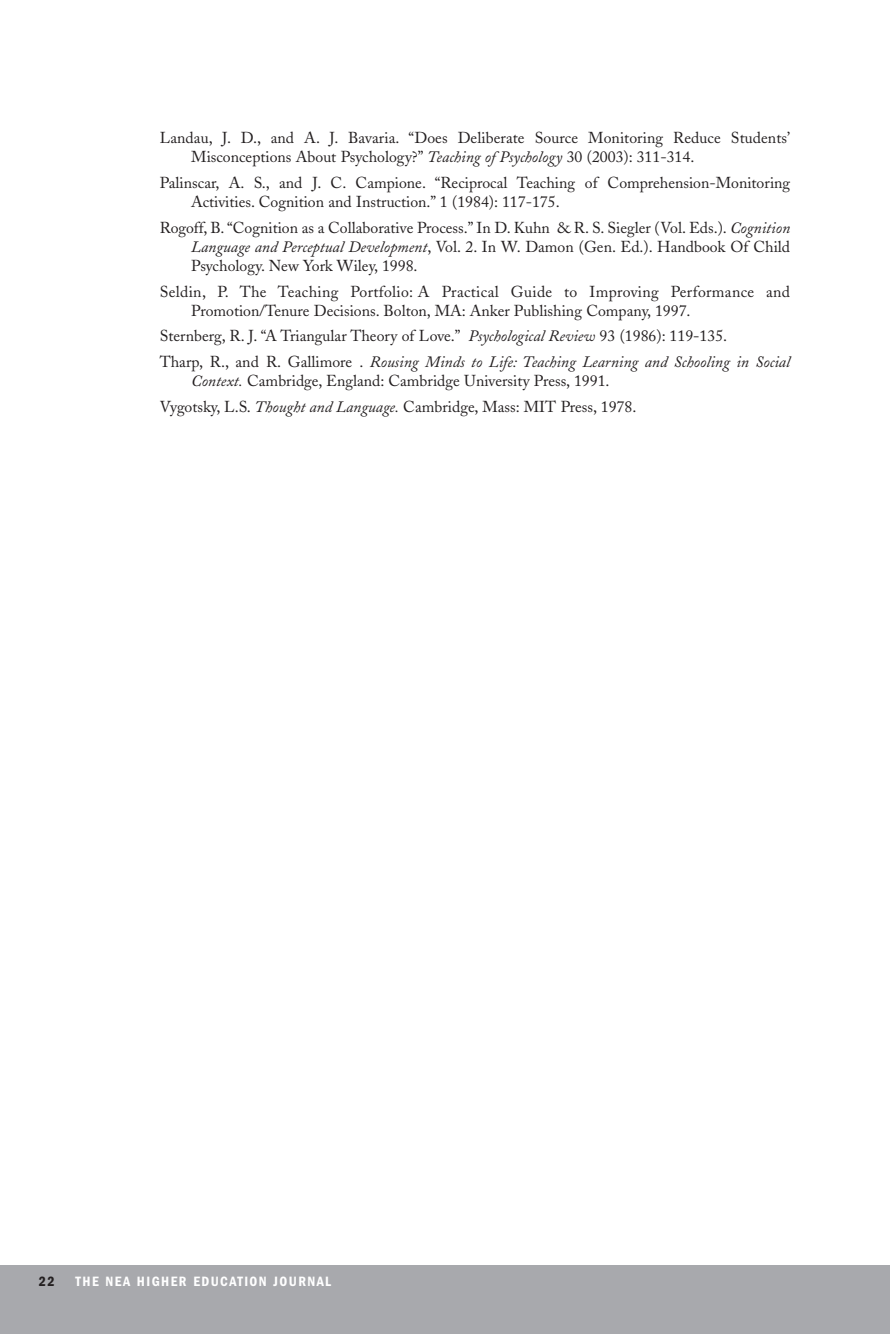
<style>
.page{position:relative;width:890px;height:1334px;background:#fff}
.page>*{position:absolute;margin:0;border:0;box-sizing:border-box;transform-origin:0 0}
.t1{font:15.75px/19.2px "Adobe Caslon";color:#231f20}
.t2{font:600 condensed 14px "Franklin Gothic";letter-spacing:.1em;color:#fff}
.t3{font:600 condensed 14px "Franklin Gothic";color:#231f20}
.s1{font-style:italic}
</style>
<div class="page">
<div style="left:0;top:1265px;width:889px;height:69px;background:#a8a9ad"></div>
<p class="t1" style="left:191px;top:130px;width:600px;text-indent:-32px">Landau, J. D., and A. J. Bavaria. “Does Deliberate Source Monitoring Reduce Students’<br>Misconceptions About Psychology?” <span class="s1">Teaching of Psychology</span> 30 (2003): 311-314.</p>
<p class="t1" style="left:191px;top:175px;width:600px;text-indent:-32px">Palinscar, A. S., and J. C. Campione. “Reciprocal Teaching of Comprehension-Monitoring<br>Activities. Cognition and Instruction.” 1 (1984): 117-175.</p>
<p class="t1" style="left:191px;top:219px;width:600px;text-align:justify;text-indent:-32px">Rogoff, B. “Cognition as a Collaborative Process.” In D. Kuhn &amp; R. S. Siegler (Vol. Eds.). <span class="s1">Cognition Language and Perceptual Development</span>, Vol. 2. In W. Damon (Gen. Ed.). Handbook Of Child Psychology. New York Wiley, 1998.</p>
<p class="t1" style="left:191px;top:283px;width:600px;text-indent:-32px">Seldin, P. The Teaching Portfolio: A Practical Guide to Improving Performance and<br>Promotion/Tenure Decisions. Bolton, MA: Anker Publishing Company, 1997.</p>
<p class="t1" style="left:160px;top:325px;width:631px;line-height:25.6px">Sternberg, R. J. “A Triangular Theory of Love.” <span class="s1">Psychological Review</span> 93 (1986): 119-135.<br>Tharp, R., and R. Gallimore . <span class="s1">Rousing Minds to Life: Teaching Learning and Schooling in Social</span></p>
<p class="t1" style="left:160px;top:370px;width:478px;line-height:25.6px;text-align:center"><span class="s1">Context.</span> Cambridge, England: Cambridge University Press, 1991.<br>Vygotsky, L.S. <span class="s1">Thought and Language.</span> Cambridge, Mass: MIT Press, 1978.</p>
<p class="t3" style="left:39px;top:1276px;width:17px">22</p>
<p class="t2" style="left:76px;top:1276px;width:257px">THE NEA HIGHER EDUCATION JOURNAL</p>
</div>
